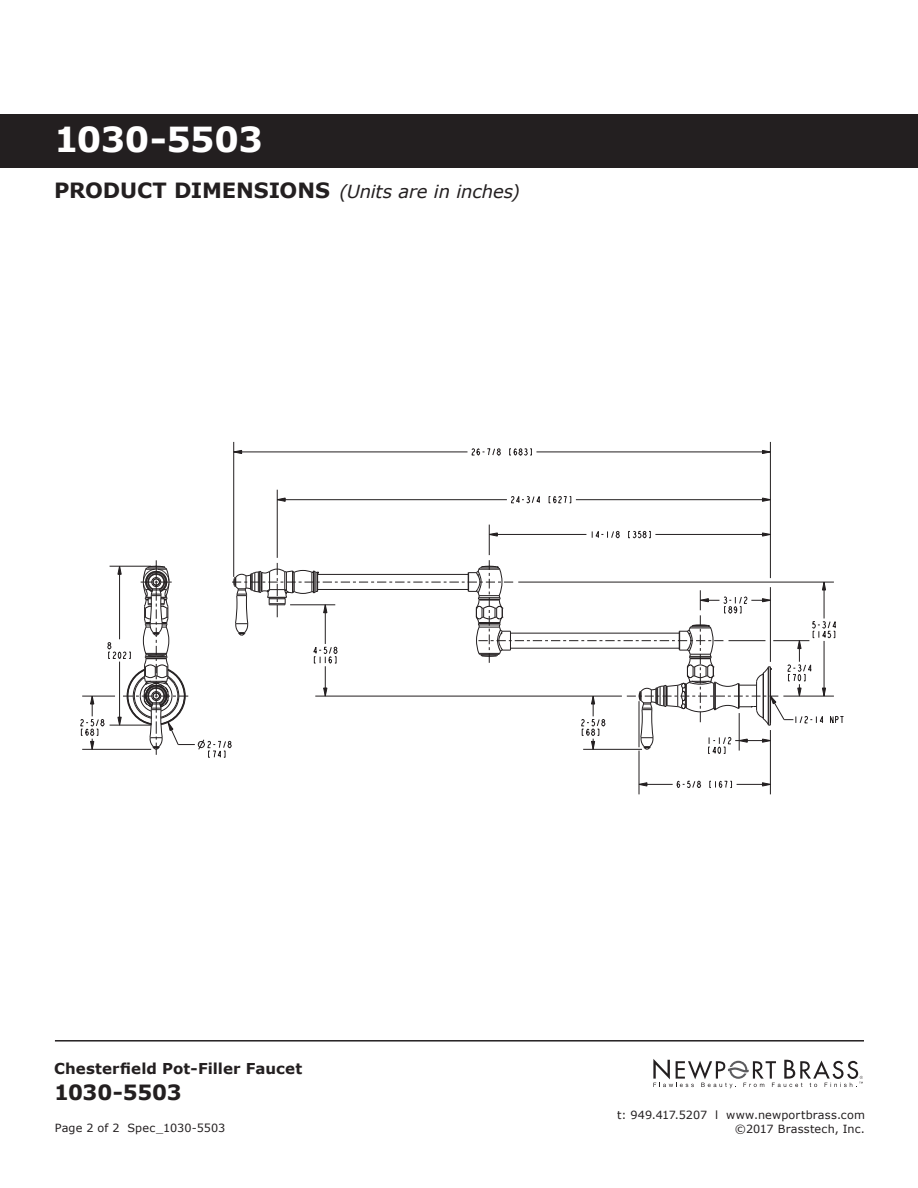
<style>
.page{position:relative;width:918px;height:1188px;background:#fff}
.page>*{position:absolute;margin:0;border:0;box-sizing:border-box;transform-origin:0 0}
.t1{font:700 34.5px "Verdana";letter-spacing:-.02em;color:#fff}
.t2{font:700 21px "Verdana";letter-spacing:-.015em;color:#231f20}
.t3{font:italic 18px "Verdana";letter-spacing:-.01em;color:#231f20}
.t4{font:700 15px "Verdana";letter-spacing:.005em;color:#231f20}
.t5{font:11.25px "Verdana";letter-spacing:.015em;color:#231f20}
.s1{font-weight:700;font-style:normal;font-size:21px}
</style>
<div class="page">
<svg style="left:653px;top:1059px;width:210px;height:29px"></svg>
<hr style="left:55px;top:1040px;width:809px;height:2px;background:#231f20">
<div style="left:0;top:114px;width:918px;height:54px;background:#231f20"></div>
<svg style="left:471px;top:448px;width:30px;height:8px"></svg>
<svg style="left:509px;top:448px;width:23px;height:8px"></svg>
<svg style="left:762px;top:450px;width:8px;height:4px"></svg>
<svg style="left:234px;top:450px;width:8px;height:4px"></svg>
<svg style="left:676px;top:780px;width:25px;height:8px"></svg>
<svg style="left:709px;top:780px;width:23px;height:8px"></svg>
<svg style="left:762px;top:782px;width:8px;height:5px"></svg>
<svg style="left:640px;top:782px;width:7px;height:5px"></svg>
<svg style="left:592px;top:531px;width:28px;height:8px"></svg>
<svg style="left:628px;top:531px;width:23px;height:8px"></svg>
<svg style="left:490px;top:532px;width:8px;height:5px"></svg>
<svg style="left:762px;top:532px;width:8px;height:5px"></svg>
<svg style="left:511px;top:496px;width:29px;height:8px"></svg>
<svg style="left:549px;top:496px;width:22px;height:8px"></svg>
<svg style="left:278px;top:498px;width:8px;height:4px"></svg>
<svg style="left:762px;top:498px;width:8px;height:4px"></svg>
<hr style="left:233px;top:442px;width:1px;height:135px;background:#231f20">
<hr style="left:277px;top:490px;width:1px;height:68px;background:#231f20">
<hr style="left:737px;top:784px;width:33px;height:1px;background:#231f20">
<hr style="left:639px;top:784px;width:34px;height:1px;background:#231f20">
<hr style="left:489px;top:525px;width:1px;height:30px;background:#231f20">
<hr style="left:639px;top:751px;width:1px;height:43px;background:#231f20">
<hr style="left:655px;top:534px;width:115px;height:1px;background:#231f20">
<hr style="left:489px;top:534px;width:97px;height:1px;background:#231f20">
<hr style="left:576px;top:499px;width:194px;height:1px;background:#231f20">
<hr style="left:277px;top:499px;width:230px;height:1px;background:#231f20">
<hr style="left:536px;top:452px;width:234px;height:1px;background:#231f20">
<hr style="left:234px;top:452px;width:234px;height:1px;background:#231f20">
<hr style="left:770px;top:730px;width:1px;height:64px;background:#231f20">
<hr style="left:770px;top:442px;width:1px;height:136px;background:#231f20">
<svg style="left:80px;top:560px;width:763px;height:198px"></svg>
<h1 class="t1" style="left:54px;top:115px;width:210px">1030-5503</h1>
<h3 class="t3" style="left:54px;top:179px;width:467px"><span class="s1">PRODUCT DIMENSIONS</span> (Units are in inches)</h3>
<h3 class="t4" style="left:54px;top:1058px;width:250px">Chesterfield Pot-Filler Faucet</h3>
<h2 class="t2" style="left:54px;top:1077px;width:129px">1030-5503</h2>
<p class="t5" style="left:617px;top:1108px;width:249px">t: 949.417.5207 l www.newportbrass.com</p>
<p class="t5" style="left:55px;top:1120px;width:172px">Page 2 of 2 Spec_1030-5503</p>
<p class="t5" style="left:735px;top:1121px;width:132px">©2017 Brasstech, Inc.</p>
</div>
